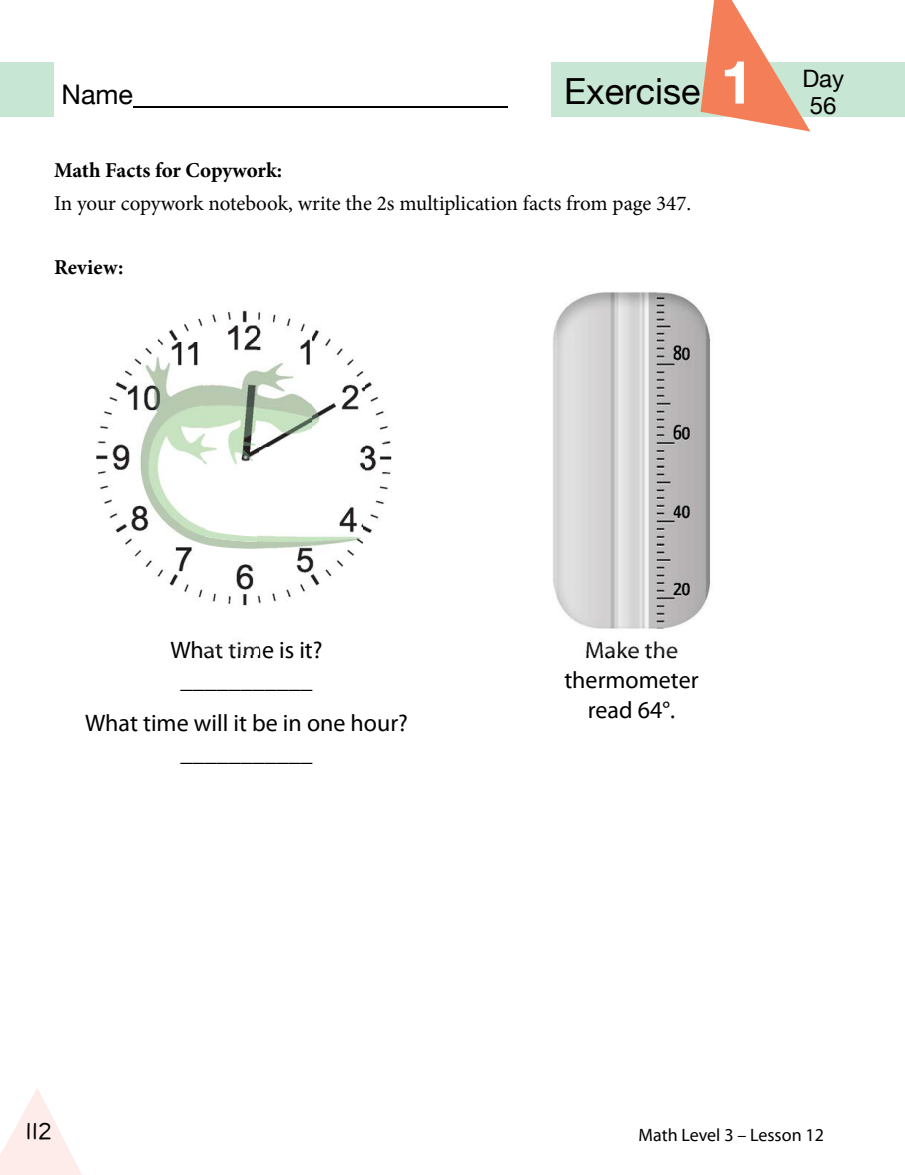
<style>
.page{position:relative;width:905px;height:1175px;background:#fff}
.page>*{position:absolute;margin:0;border:0;box-sizing:border-box;transform-origin:0 0}
.t1{font:36px "Helvetica Neue";color:#000}
.t2{font:27px "Helvetica Neue";color:#000}
.t3{font:24px/30px "Myriad Pro";color:#000;text-align:center}
.t4{font:24px/27px "Helvetica Neue";color:#000;text-align:center}
.t5{font:24px "CC Dash To School";color:#000}
.t6{font:21px "Minion Pro";letter-spacing:-.005em;color:#000}
.t7{font:700 21px "Minion Pro";color:#000}
.t8{font:18px "Myriad Pro";color:#000}
.s1{font-weight:700;font-size:60px;color:#fff}
</style>
<div class="page">
<svg style="left:0;top:1088px;width:81px;height:86px"></svg>
<svg style="left:258px;top:446px;width:12px;height:7px"></svg>
<div style="left:0;top:62px;width:904px;height:54px;background:#c7e6d3"></div>
<div style="left:54px;top:54px;width:496px;height:71px;background:#fff"></div>
<hr style="left:133px;top:107px;width:374px;height:1px;background:#000">
<svg style="left:700px;top:0;width:110px;height:132px"></svg>
<svg style="left:205px;top:529px;width:52px;height:20px"></svg>
<img style="left:204px;top:564px;width:54px;height:90px">
<img style="left:553px;top:292px;width:158px;height:362px">
<img style="left:97px;top:342px;width:108px;height:260px">
<img style="left:257px;top:507px;width:107px;height:95px">
<img style="left:364px;top:382px;width:28px;height:151px">
<img style="left:204px;top:310px;width:54px;height:188px">
<img style="left:311px;top:330px;width:54px;height:168px">
<img style="left:257px;top:310px;width:54px;height:136px">
<img style="left:157px;top:310px;width:48px;height:32px">
<p class="t2" style="left:62px;top:78px;width:73px">Name</p>
<h1 class="t1" style="left:564px;top:69px;width:191px">Exercise <span class="s1">1</span></h1>
<p class="t4" style="left:802px;top:64px;width:43px">Day<br>56</p>
<p class="t7" style="left:54px;top:156px;width:229px">Math Facts for Copywork:</p>
<p class="t6" style="left:54px;top:189px;width:638px">In your copywork notebook, write the 2s multiplication facts from page 347.</p>
<p class="t7" style="left:54px;top:253px;width:71px">Review:</p>
<p class="t3" style="left:170px;top:634px;width:154px">What time is it? ___________</p>
<p class="t3" style="left:85px;top:708px;width:324px">What time will it be in one hour? ___________</p>
<p class="t3" style="left:564px;top:634px;width:136px">Make the thermometer read 64°.</p>
<p class="t5" style="left:26px;top:1118px;width:27px">112</p>
<p class="t8" style="left:638px;top:1123px;width:187px">Math Level 3 – Lesson 12</p>
</div>
